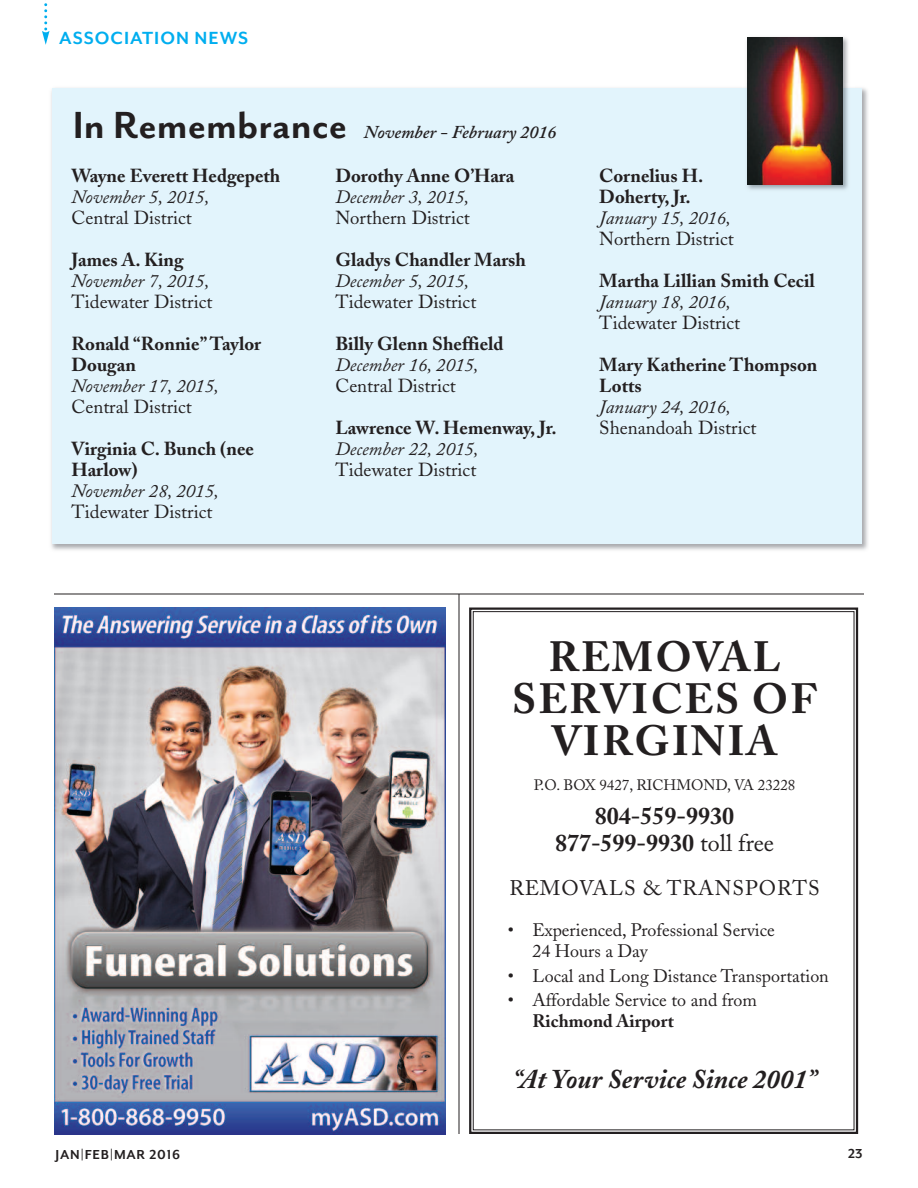
<style>
.page{position:relative;width:918px;height:1188px;background:#fff}
.page>*{position:absolute;margin:0;border:0;box-sizing:border-box;transform-origin:0 0}
.t1{font:43.5px "Mr Eaves San B";color:#231f20}
.t2{font:700 42px/42px "Adobe Caslon";letter-spacing:.05em;color:#231f20;text-align:center}
.t3{font:italic 700 27px "Adobe Caslon";color:#231f20}
.t4{font:700 24px/27px "Adobe Caslon";color:#231f20;text-align:center}
.t5{font:21px "Adobe Caslon";letter-spacing:.05em;color:#231f20}
.t6{font:20.25px "Mr Eaves San B";letter-spacing:.05em;color:#00aeef}
.t7{font:700 18.75px/21px "Adobe Caslon";color:#231f20}
.t8{font:18.75px "Adobe Caslon";color:#231f20}
.t9{font:italic 18.75px "Adobe Caslon";color:#231f20}
.t10{font:18px/20.5px "Adobe Caslon";color:#231f20}
.t11{font:italic 600 18px "Adobe Caslon";color:#231f20}
.t12{font:700 18px "Adobe Caslon";color:#231f20}
.t13{font:15px "Adobe Caslon";color:#231f20}
.t14{font:15px "Mr Eaves San Alt B";letter-spacing:.05em;color:#231f20}
.s1{font-weight:400}
</style>
<div class="page">
<hr style="left:459px;top:594px;width:1px;height:540px;background:#231f20">
<hr style="left:54px;top:594px;width:810px;height:1px;background:#231f20">
<div style="left:469px;top:608px;width:389px;height:526px;border:2px solid #231f20"></div>
<img style="left:54px;top:607px;width:392px;height:527px">
<svg style="left:42px;top:0;width:7px;height:45px"></svg>
<img style="left:51px;top:88px;width:817px;height:462px">
<div style="left:52px;top:88px;width:810px;height:456px;background:#e2f4fc"></div>
<img style="left:745px;top:37px;width:104px;height:153px">
<img style="left:748px;top:37px;width:95px;height:147px">
<p class="t6" style="left:59px;top:25px;width:190px">ASSOCIATION NEWS</p>
<h1 class="t1" style="left:73px;top:98px;width:276px">In Remembrance</h1>
<p class="t11" style="left:364px;top:126px;width:194px">November - February 2016</p>
<p class="t7" style="left:71px;top:167px;width:211px">Wayne Everett Hedgepeth</p>
<p class="t9" style="left:71px;top:191px;width:139px">November 5, 2015,</p>
<p class="t8" style="left:71px;top:211px;width:122px">Central District</p>
<p class="t7" style="left:71px;top:251px;width:114px">James A. King</p>
<p class="t9" style="left:71px;top:275px;width:139px">November 7, 2015,</p>
<p class="t8" style="left:71px;top:295px;width:142px">Tidewater District</p>
<p class="t7" style="left:71px;top:335px;width:191px">Ronald “Ronnie”Taylor<br>Dougan</p>
<p class="t9" style="left:71px;top:380px;width:149px">November 17, 2015,</p>
<p class="t8" style="left:71px;top:400px;width:122px">Central District</p>
<p class="t7" style="left:71px;top:440px;width:184px">Virginia C. Bunch (nee<br>Harlow)</p>
<p class="t9" style="left:71px;top:485px;width:149px">November 28, 2015,</p>
<p class="t8" style="left:71px;top:505px;width:142px">Tidewater District</p>
<p class="t7" style="left:335px;top:167px;width:181px">Dorothy Anne O’Hara</p>
<p class="t9" style="left:335px;top:191px;width:135px">December 3, 2015,</p>
<p class="t8" style="left:335px;top:211px;width:136px">Northern District</p>
<p class="t7" style="left:335px;top:251px;width:192px">Gladys Chandler Marsh</p>
<p class="t9" style="left:335px;top:275px;width:135px">December 5, 2015,</p>
<p class="t8" style="left:335px;top:295px;width:142px">Tidewater District</p>
<p class="t7" style="left:335px;top:335px;width:170px">Billy Glenn Sheffield</p>
<p class="t9" style="left:335px;top:359px;width:145px">December 16, 2015,</p>
<p class="t8" style="left:335px;top:379px;width:122px">Central District</p>
<p class="t7" style="left:335px;top:419px;width:223px">Lawrence W. Hemenway, Jr.</p>
<p class="t9" style="left:335px;top:443px;width:145px">December 22, 2015,</p>
<p class="t8" style="left:335px;top:463px;width:142px">Tidewater District</p>
<p class="t7" style="left:599px;top:167px;width:106px">Cornelius H.<br>Doherty, Jr.</p>
<p class="t9" style="left:599px;top:212px;width:133px">January 15, 2016,</p>
<p class="t8" style="left:599px;top:232px;width:136px">Northern District</p>
<p class="t7" style="left:599px;top:272px;width:217px">Martha Lillian Smith Cecil</p>
<p class="t9" style="left:599px;top:296px;width:133px">January 18, 2016,</p>
<p class="t8" style="left:599px;top:316px;width:142px">Tidewater District</p>
<p class="t7" style="left:599px;top:356px;width:220px">Mary Katherine Thompson<br>Lotts</p>
<p class="t9" style="left:599px;top:401px;width:133px">January 24, 2016,</p>
<p class="t8" style="left:599px;top:421px;width:159px">Shenandoah District</p>
<h2 class="t2" style="left:512px;top:640px;width:306px">REMOVAL<br>SERVICES OF<br>VIRGINIA</h2>
<p class="t13" style="left:534px;top:779px;width:263px">P.O. BOX 9427, RICHMOND, VA 23228</p>
<p class="t4" style="left:555px;top:805px;width:221px">804-559-9930<br>877-599-9930 <span class="s1">toll free</span></p>
<p class="t5" style="left:509px;top:880px;width:312px">REMOVALS &amp; TRANSPORTS</p>
<p class="t10" style="left:532px;top:922px;width:244px;text-indent:-25px">• Experienced, Professional Service<br>24 Hours a Day</p>
<p class="t10" style="left:508px;top:967px;width:322px">• Local and Long Distance Transportation</p>
<p class="t10" style="left:508px;top:992px;width:251px">• Affordable Service to and from</p>
<p class="t12" style="left:532px;top:1014px;width:143px">Richmond Airport</p>
<h3 class="t3" style="left:513px;top:1069px;width:305px">“At Your Service Since 2001”</h3>
<p class="t14" style="left:56px;top:1145px;width:126px">JAN|FEB|MAR 2016</p>
<p class="t14" style="left:848px;top:1144px;width:16px">23</p>
</div>
